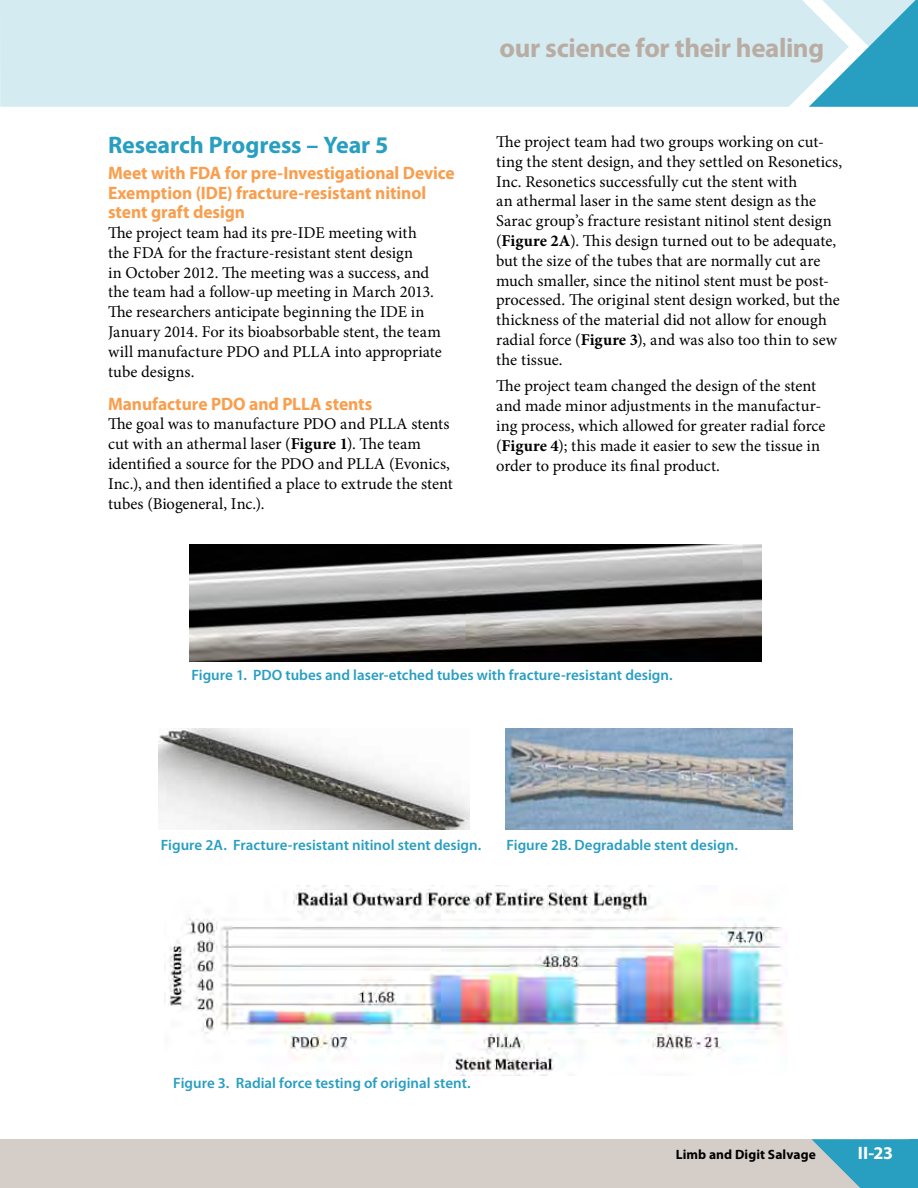
<style>
.page{position:relative;width:918px;height:1188px;background:#fff}
.page>*{position:absolute;margin:0;border:0;box-sizing:border-box;transform-origin:0 0}
.t1{font:700 27px "Myriad Pro";letter-spacing:-.015em;color:#b9ada3}
.t2{font:700 24px "Myriad Pro";letter-spacing:-.005em;color:#289ec1}
.t3{font:700 18px/19.5px "Myriad Pro";letter-spacing:-.005em;color:#f99e4d}
.t4{font:700 18px "Myriad Pro";color:#fff}
.t5{font:16.5px/19.8px "Minion Pro";color:#000}
.t6{font:600 15px "Myriad Pro";color:#289ec1}
.t7{font:700 13.5px "Myriad Pro";letter-spacing:.005em;color:#000}
.s1{font-weight:700}
</style>
<div class="page">
<div style="left:0;top:0;width:809px;height:107px;background:#d4ebf2"></div>
<svg style="left:809px;top:0;width:109px;height:107px"></svg>
<div style="left:0;top:1139px;width:918px;height:49px;background:#d5cec8"></div>
<svg style="left:812px;top:1139px;width:97px;height:49px"></svg>
<div style="left:909px;top:1139px;width:9px;height:49px;background:#289ec1"></div>
<img style="left:190px;top:545px;width:572px;height:117px">
<img style="left:158px;top:729px;width:311px;height:101px">
<img style="left:505px;top:728px;width:288px;height:102px">
<img style="left:168px;top:885px;width:619px;height:191px">
<h2 class="t2" style="left:108px;top:129px;width:282px">Research Progress – Year 5</h2>
<p class="t3" style="left:108px;top:163px;width:348px">Meet with FDA for pre-Investigational Device<br>Exemption (IDE) fracture-resistant nitinol stent graft design</p>
<p class="t5" style="left:108px;top:223px;width:335px">The project team had its pre-IDE meeting with the FDA for the fracture-resistant stent design<br>in October 2012. The meeting was a success, and the team had a follow-up meeting in March 2013.<br>The researchers anticipate beginning the IDE in January 2014. For its bioabsorbable stent, the team will manufacture PDO and PLLA into appropriate tube designs.</p>
<p class="t3" style="left:108px;top:393px;width:266px">Manufacture PDO and PLLA stents</p>
<p class="t5" style="left:108px;top:414px;width:346px">The goal was to manufacture PDO and PLLA stents cut with an athermal laser (<span class="s1">Figure 1</span>). The team identified a source for the PDO and PLLA (Evonics, Inc.), and then identified a place to extrude the stent tubes (Biogeneral, Inc.).</p>
<h1 class="t1" style="left:500px;top:30px;width:326px">our science for their healing</h1>
<p class="t5" style="left:496px;top:132px;width:348px">The project team had two groups working on cut&shy;ting the stent design, and they settled on Resonetics, Inc. Resonetics successfully cut the stent with<br>an athermal laser in the same stent design as the Sarac group’s fracture resistant nitinol stent design (<span class="s1">Figure 2A</span>). This design turned out to be adequate, but the size of the tubes that are normally cut are much smaller, since the nitinol stent must be post&shy;processed. The original stent design worked, but the thickness of the material did not allow for enough radial force (<span class="s1">Figure 3</span>), and was also too thin to sew the tissue.</p>
<p class="t5" style="left:496px;top:376px;width:331px">The project team changed the design of the stent and made minor adjustments in the manufactur&shy;ing process, which allowed for greater radial force (<span class="s1">Figure 4</span>); this made it easier to sew the tissue in order to produce its final product.</p>
<p class="t6" style="left:191px;top:665px;width:483px">Figure 1. PDO tubes and laser-etched tubes with fracture-resistant design.</p>
<p class="t6" style="left:161px;top:836px;width:322px">Figure 2A. Fracture-resistant nitinol stent design.</p>
<p class="t6" style="left:506px;top:836px;width:233px">Figure 2B. Degradable stent design.</p>
<p class="t6" style="left:173px;top:1073px;width:299px">Figure 3. Radial force testing of original stent.</p>
<p class="t7" style="left:676px;top:1145px;width:142px">Limb and Digit Salvage</p>
<p class="t4" style="left:858px;top:1141px;width:37px">II-23</p>
</div>
